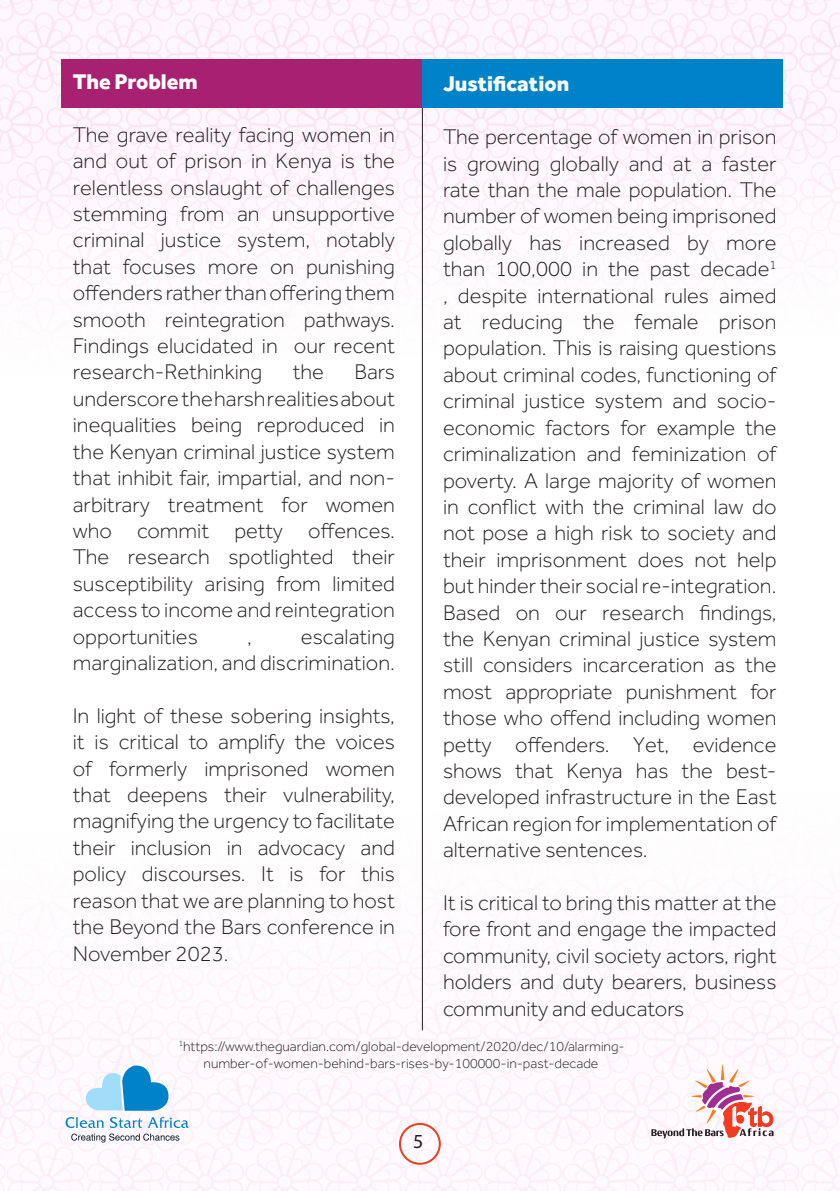
<style>
.page{position:relative;width:840px;height:1191px;background:#fff}
.page>*{position:absolute;margin:0;border:0;box-sizing:border-box;transform-origin:0 0}
.t1{font:300 22px/26.4px "Effra";color:#231f20;text-align:justify}
.t2{font:800 22px "Effra";color:#fff}
.t3{font:20px "Myriad Pro";color:#231f20}
.t4{font:300 14px/16.8px "Effra";color:#231f20;text-align:center}
</style>
<div class="page">
<img style="left:0;top:747px;width:839px;height:444px">
<img style="left:0;top:0;width:839px;height:417px">
<div style="left:399px;top:1123px;width:41px;height:41px;border:2px solid #ef3d23;border-radius:50%"></div>
<hr style="left:421px;top:60px;width:1px;height:970px;background:#231f20">
<div style="left:61px;top:59px;width:361px;height:49px;background:#a82170"></div>
<div style="left:422px;top:59px;width:360px;height:49px;background:#0082c9"></div>
<svg style="left:651px;top:1064px;width:122px;height:74px"></svg>
<svg style="left:84px;top:1062px;width:86px;height:48px"></svg>
<svg style="left:66px;top:1117px;width:122px;height:25px"></svg>
<p class="t2" style="left:73px;top:68px;width:126px">The Problem</p>
<p class="t1" style="left:73px;top:121px;width:323px">The grave reality facing women in and out of prison in Kenya is the relentless onslaught of challenges stemming from an unsupportive criminal justice system, notably that focuses more on punishing offenders rather than offering them smooth reintegration pathways.<br>Findings elucidated in our recent research-Rethinking</p>
<p class="t2" style="left:443px;top:70px;width:128px">Justification</p>
<p class="t1" style="left:443px;top:124px;width:335px">The percentage of women in prison is growing globally and at a faster rate than the male population. The number of women being imprisoned globally has increased by more than 100,000 in the past decade<sup>1 </sup>, despite international rules aimed at reducing the female prison population. This is raising questions about criminal codes, functioning of criminal justice system and socio&shy;economic factors for example the criminalization and feminization of poverty. A large majority of women in conflict with the criminal law do not pose a high risk to society and their imprisonment does not help but hinder their social re-integration.<br>Based on our research findings, the Kenyan criminal justice system still considers incarceration as the most appropriate punishment for those who offend including women petty offenders. Yet, evidence shows that Kenya has the best&shy;developed infrastructure in the East African region for implementation of alternative sentences.</p>
<p class="t1" style="left:443px;top:889px;width:335px">It is critical to bring this matter at the fore front and engage the impacted community, civil society actors, right holders and duty bearers, business community and educators</p>
<p class="t4" style="left:178px;top:1037px;width:447px"><sup>1</sup>https://www.theguardian.com/global-development/2020/dec/10/alarming&shy;number-of-women-behind-bars-rises-by-100000-in-past-decade</p>
<p class="t1" style="left:73px;top:359px;width:323px;text-indent:281px">Bars underscore the harsh realities about inequalities being reproduced in the Kenyan criminal justice system that inhibit fair, impartial, and non&shy;arbitrary treatment for women who commit petty offences.<br>The research spotlighted their susceptibility arising from limited access to income and reintegration opportunities</p>
<p class="t1" style="left:292px;top:359px;width:33px">the</p>
<p class="t1" style="left:73px;top:623px;width:323px;text-align:right">escalating<br>marginalization, and discrimination.</p>
<p class="t1" style="left:73px;top:702px;width:323px">In light of these sobering insights, it is critical to amplify the voices of formerly imprisoned women that deepens their vulnerability, magnifying the urgency to facilitate their inclusion in advocacy and policy discourses. It is for this reason that we are planning to host the Beyond the Bars conference in November 2023.</p>
<p class="t1" style="left:247px;top:623px;width:6px">,</p>
<p class="t3" style="left:413px;top:1129px;width:12px">5</p>
</div>
